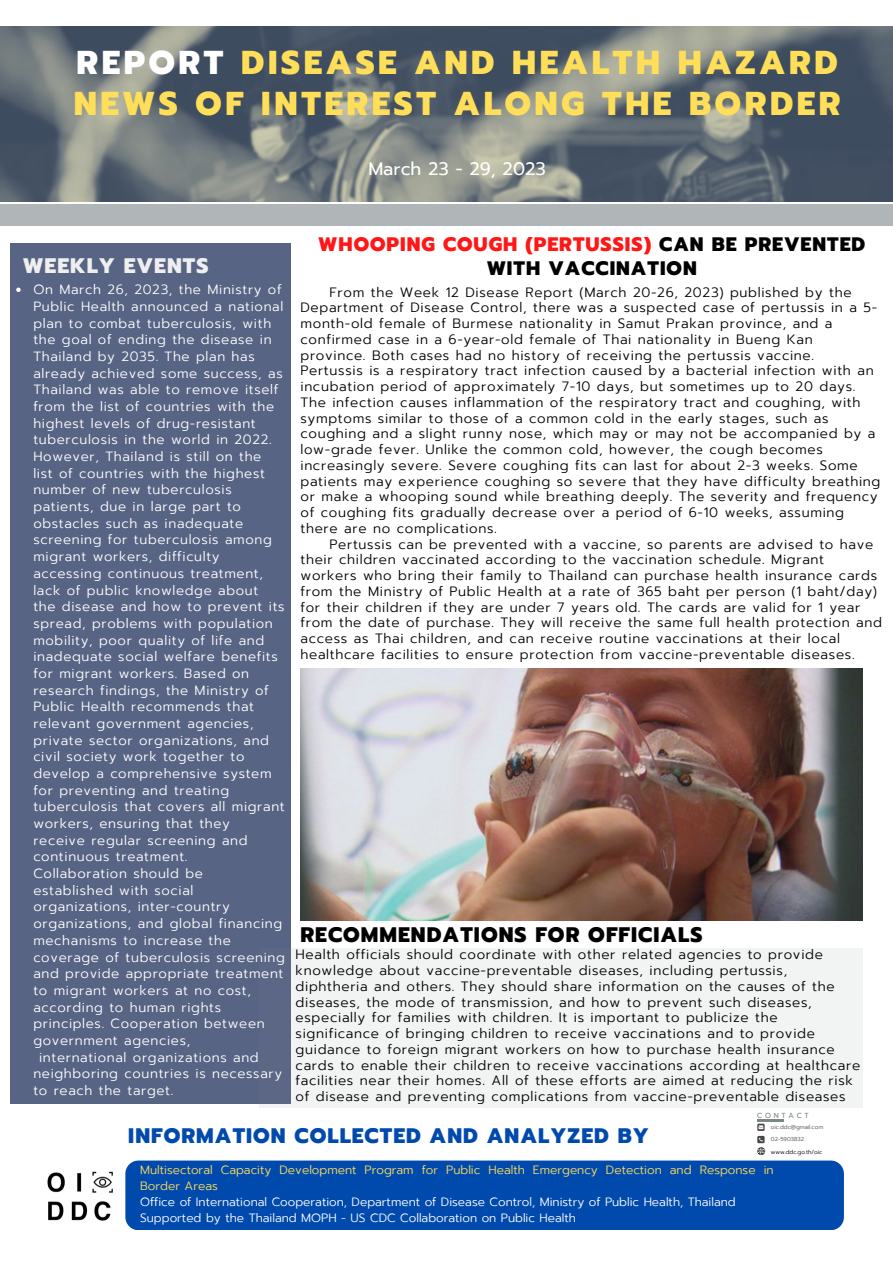
<style>
.page{position:relative;width:893px;height:1264px;background:#fff}
.page>*{position:absolute;margin:0;border:0;box-sizing:border-box;transform-origin:0 0}
.t1{font:800 33px/40.5px "Prompt";letter-spacing:.11em;color:#ffde59}
.t2{font:800 21px "Prompt";letter-spacing:.05em;color:#004aad}
.t3{font:800 21px "Prompt";letter-spacing:.05em;color:#000}
.t4{font:800 21px "Prompt";letter-spacing:.05em;color:#efefef}
.t5{font:800 19.5px/23.5px "Prompt";letter-spacing:.05em;color:#000;text-align:center}
.t6{font:18px "Prompt";color:#fff}
.t7{font:300 13.5px/15.8px "Prompt";letter-spacing:.05em;color:#000}
.t8{font:300 13.35px "Prompt";letter-spacing:.05em;color:#fff}
.t9{font:300 12px/16px "Prompt";color:#fff}
.t10{font:300 12px/16px "Prompt";color:#ffde59}
.t11{font:7.35px "Prompt";letter-spacing:.37em;color:#7c8587}
.t12{font:300 5.7px/12px "Prompt";color:#484848}
.t13{font:300 5.7px "Prompt";color:#000}
.s1{color:#fff}
.s2{color:#ff1616}
</style>
<div class="page">
<div style="left:0;top:205px;width:892px;height:20px;background:#b0b5b7"></div>
<div style="left:11px;top:244px;width:279px;height:859px;background:#586484"></div>
<div style="left:259px;top:948px;width:604px;height:159px;background:#f2f3f3"></div>
<div style="left:125px;top:1160px;width:718px;height:70px;background:#004aad;border-radius:13px"></div>
<img style="left:47px;top:1171px;width:66px;height:50px">
<img style="left:0;top:27px;width:892px;height:174px">
<img style="left:300px;top:668px;width:562px;height:252px">
<svg style="left:16px;top:287px;width:5px;height:5px"></svg>
<hr style="left:757px;top:1119px;width:27px;height:2px;background:#7c8587">
<svg style="left:757px;top:1123px;width:8px;height:32px"></svg>
<h1 class="t1" style="left:74px;top:43px;width:768px"><span class="s1">REPORT</span> DISEASE AND HEALTH HAZARD<br>NEWS OF INTEREST ALONG THE BORDER</h1>
<h3 class="t6" style="left:368px;top:156px;width:179px">March 23 - 29, 2023</h3>
<h2 class="t4" style="left:23px;top:250px;width:187px">WEEKLY EVENTS</h2>
<p class="t8" style="left:33px;top:280px;width:250px">On March 26, 2023, the Ministry of</p>
<p class="t8" style="left:33px;top:296px;width:251px">Public Health announced a national</p>
<p class="t8" style="left:33px;top:313px;width:239px">plan to combat tuberculosis, with</p>
<p class="t8" style="left:33px;top:330px;width:240px">the goal of ending the disease in</p>
<p class="t8" style="left:33px;top:346px;width:223px">Thailand by 2035. The plan has</p>
<p class="t8" style="left:33px;top:363px;width:251px">already achieved some success, as</p>
<p class="t8" style="left:33px;top:380px;width:246px">Thailand was able to remove itself</p>
<p class="t8" style="left:33px;top:396px;width:242px">from the list of countries with the</p>
<p class="t8" style="left:33px;top:413px;width:224px">highest levels of drug-resistant</p>
<p class="t8" style="left:33px;top:430px;width:240px">tuberculosis in the world in 2022.</p>
<p class="t8" style="left:33px;top:446px;width:229px">However, Thailand is still on the</p>
<p class="t8" style="left:33px;top:463px;width:233px">list of countries with the highest</p>
<p class="t8" style="left:33px;top:480px;width:200px">number of new tuberculosis</p>
<p class="t8" style="left:33px;top:496px;width:209px">patients, due in large part to</p>
<p class="t8" style="left:33px;top:513px;width:211px">obstacles such as inadequate</p>
<p class="t8" style="left:33px;top:530px;width:240px">screening for tuberculosis among</p>
<p class="t8" style="left:33px;top:546px;width:188px">migrant workers, difficulty</p>
<p class="t8" style="left:33px;top:563px;width:231px">accessing continuous treatment,</p>
<p class="t8" style="left:33px;top:580px;width:226px">lack of public knowledge about</p>
<p class="t8" style="left:33px;top:596px;width:253px">the disease and how to prevent its</p>
<p class="t8" style="left:33px;top:613px;width:241px">spread, problems with population</p>
<p class="t8" style="left:33px;top:630px;width:232px">mobility, poor quality of life and</p>
<p class="t8" style="left:33px;top:646px;width:246px">inadequate social welfare benefits</p>
<p class="t8" style="left:33px;top:663px;width:217px">for migrant workers. Based on</p>
<p class="t8" style="left:33px;top:680px;width:237px">research findings, the Ministry of</p>
<p class="t8" style="left:33px;top:696px;width:222px">Public Health recommends that</p>
<p class="t8" style="left:33px;top:713px;width:222px">relevant government agencies,</p>
<p class="t8" style="left:33px;top:730px;width:237px">private sector organizations, and</p>
<p class="t8" style="left:33px;top:746px;width:212px">civil society work together to</p>
<p class="t8" style="left:33px;top:763px;width:240px">develop a comprehensive system</p>
<p class="t8" style="left:33px;top:780px;width:197px">for preventing and treating</p>
<p class="t8" style="left:33px;top:796px;width:253px">tuberculosis that covers all migrant</p>
<p class="t8" style="left:33px;top:813px;width:198px">workers, ensuring that they</p>
<p class="t8" style="left:33px;top:830px;width:216px">receive regular screening and</p>
<p class="t8" style="left:33px;top:846px;width:155px">continuous treatment.</p>
<p class="t8" style="left:33px;top:863px;width:171px">Collaboration should be</p>
<p class="t8" style="left:33px;top:880px;width:161px">established with social</p>
<p class="t8" style="left:33px;top:896px;width:198px">organizations, inter-country</p>
<p class="t8" style="left:33px;top:913px;width:250px">organizations, and global financing</p>
<p class="t8" style="left:33px;top:930px;width:199px">mechanisms to increase the</p>
<p class="t8" style="left:33px;top:946px;width:253px">coverage of tuberculosis screening</p>
<p class="t8" style="left:33px;top:963px;width:251px">and provide appropriate treatment</p>
<p class="t8" style="left:33px;top:980px;width:219px">to migrant workers at no cost,</p>
<p class="t8" style="left:33px;top:997px;width:189px">according to human rights</p>
<p class="t8" style="left:33px;top:1013px;width:233px">principles. Cooperation between</p>
<p class="t8" style="left:33px;top:1030px;width:158px">government agencies,</p>
<p class="t8" style="left:39px;top:1047px;width:221px">international organizations and</p>
<p class="t8" style="left:33px;top:1063px;width:250px">neighboring countries is necessary</p>
<p class="t8" style="left:33px;top:1080px;width:141px">to reach the target.</p>
<h3 class="t5" style="left:318px;top:233px;width:548px"><span class="s2">WHOOPING COUGH (PERTUSSIS)</span> CAN BE PREVENTED<br>WITH VACCINATION</h3>
<p class="t7" style="left:300px;top:284px;width:581px;text-indent:29px">From the Week 12 Disease Report (March 20-26, 2023) published by the Department of Disease Control, there was a suspected case of pertussis in a 5- month-old female of Burmese nationality in Samut Prakan province, and a confirmed case in a 6-year-old female of Thai nationality in Bueng Kan province. Both cases had no history of receiving the pertussis vaccine.<br>Pertussis is a respiratory tract infection caused by a bacterial infection with an incubation period of approximately 7-10 days, but sometimes up to 20 days.<br>The infection causes inflammation of the respiratory tract and coughing, with symptoms similar to those of a common cold in the early stages, such as coughing and a slight runny nose, which may or may not be accompanied by a low-grade fever. Unlike the common cold, however, the cough becomes increasingly severe. Severe coughing fits can last for about 2-3 weeks. Some patients may experience coughing so severe that they have difficulty breathing or make a whooping sound while breathing deeply. The severity and frequency of coughing fits gradually decrease over a period of 6-10 weeks, assuming there are no complications.</p>
<p class="t7" style="left:300px;top:536px;width:583px;text-indent:29px">Pertussis can be prevented with a vaccine, so parents are advised to have their children vaccinated according to the vaccination schedule. Migrant workers who bring their family to Thailand can purchase health insurance cards from the Ministry of Public Health at a rate of 365 baht per person (1 baht/day) for their children if they are under 7 years old. The cards are valid for 1 year from the date of purchase. They will receive the same full health protection and access as Thai children, and can receive routine vaccinations at their local healthcare facilities to ensure protection from vaccine-preventable diseases.</p>
<h2 class="t3" style="left:300px;top:919px;width:403px">RECOMMENDATIONS FOR OFFICIALS</h2>
<p class="t7" style="left:295px;top:946px;width:566px">Health officials should coordinate with other related agencies to provide knowledge about vaccine-preventable diseases, including pertussis, diphtheria and others. They should share information on the causes of the diseases, the mode of transmission, and how to prevent such diseases, especially for families with children. It is important to publicize the significance of bringing children to receive vaccinations and to provide guidance to foreign migrant workers on how to purchase health insurance cards to enable their children to receive vaccinations according at healthcare facilities near their homes. All of these efforts are aimed at reducing the risk of disease and preventing complications from vaccine-preventable diseases</p>
<p class="t11" style="left:757px;top:1109px;width:53px">CONTACT</p>
<p class="t13" style="left:770px;top:1147px;width:53px">www.ddc.go.th/oic</p>
<p class="t10" style="left:140px;top:1162px;width:635px">Multisectoral Capacity Development Program for Public Health Emergency Detection and Response in<br>Border Areas</p>
<p class="t9" style="left:140px;top:1194px;width:597px">Office of International Cooperation, Department of Disease Control, Ministry of Public Health, Thailand<br>Supported by the Thailand MOPH - US CDC Collaboration on Public Health</p>
<h2 class="t2" style="left:128px;top:1120px;width:522px">INFORMATION COLLECTED AND ANALYZED BY</h2>
<p class="t12" style="left:770px;top:1120px;width:54px">oic.ddc@gmail.com<br>02-5903832</p>
</div>
